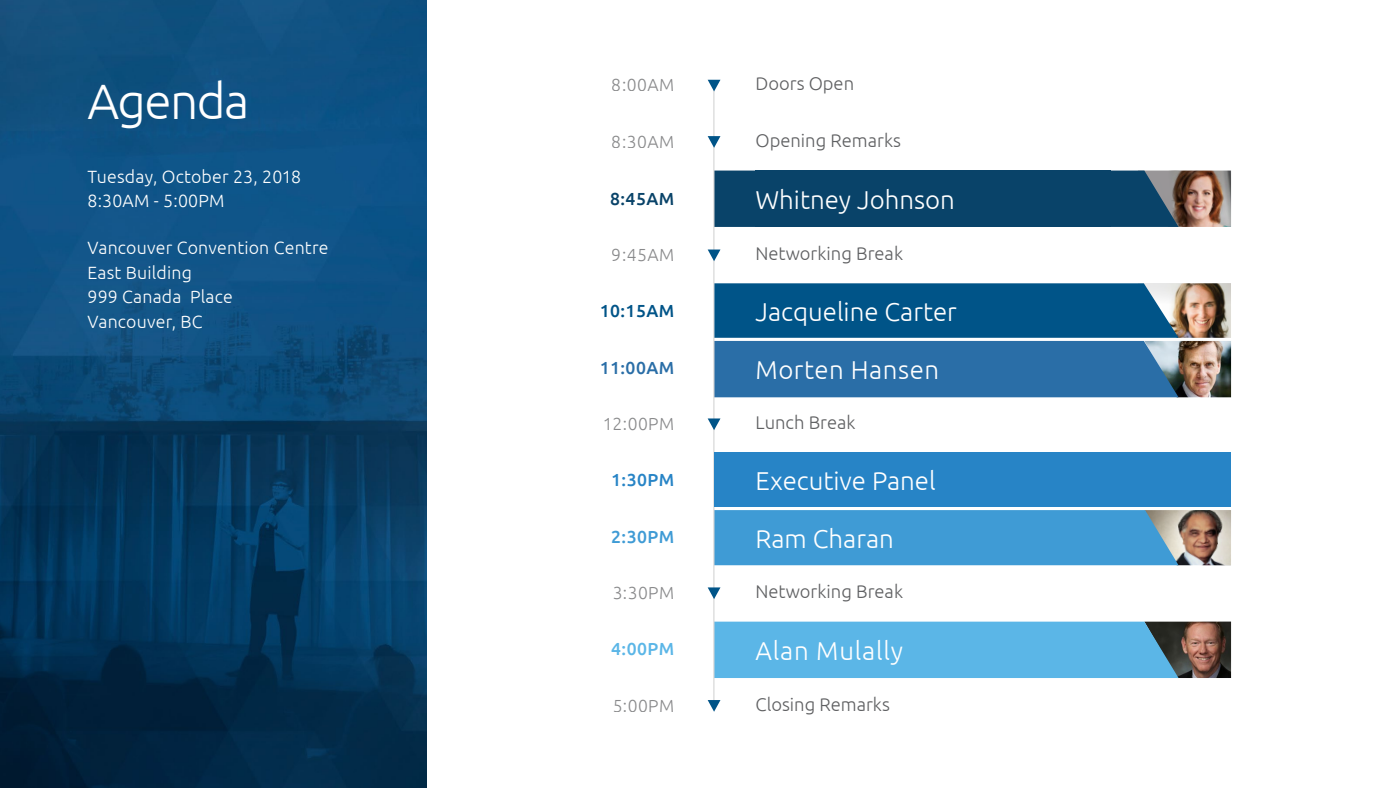
<style>
.page{position:relative;width:1400px;height:788px;background:#fff}
.page>*{position:absolute;margin:0;border:0;box-sizing:border-box;transform-origin:0 0}
.t1{font:300 49.61px "Ubuntu";letter-spacing:-.035em;color:#fff}
.t2{font:300 25.81px "Ubuntu";color:#fff}
.t3{font:300 25.81px "Ubuntu";letter-spacing:.02em;color:#fff}
.t4{font:300 25.81px "Ubuntu";letter-spacing:.03em;color:#fff}
.t5{font:300 18.38px "Ubuntu";color:#5f6062}
.t6{font:300 17.76px/24.5px "Ubuntu";letter-spacing:.01em;color:#fff}
.t7{font:300 17.5px "Ubuntu";letter-spacing:.025em;color:#5f6062}
.t8{font:500 17.5px "Ubuntu";letter-spacing:.025em;color:#005488}
.t9{font:500 17.5px "Ubuntu";letter-spacing:.025em;color:#2a6ea7}
.t10{font:500 17.5px "Ubuntu";color:#094369}
.t11{font:500 17.5px "Ubuntu";color:#2784c6}
.t12{font:500 17.5px "Ubuntu";color:#3f9bd5}
.t13{font:500 17.5px "Ubuntu";color:#5bb6e7}
</style>
<div class="page">
<img style="left:1187px;top:170px;width:44px;height:57px">
<img style="left:0;top:0;width:427px;height:788px">
<img style="left:1179px;top:341px;width:52px;height:56px">
<img style="left:1179px;top:305px;width:29px;height:33px">
<img style="left:1179px;top:510px;width:15px;height:55px">
<img style="left:1179px;top:621px;width:52px;height:57px">
<svg style="left:714px;top:170px;width:473px;height:57px;background:#224c68"></svg>
<div style="left:714px;top:510px;width:465px;height:55px;background:#3f9bd5"></div>
<div style="left:714px;top:621px;width:465px;height:57px;background:#5bb6e7"></div>
<div style="left:756px;top:170px;width:355px;height:57px;background:#094369"></div>
<hr style="left:713px;top:84px;width:1px;height:622px;background:#5f6062">
<svg style="left:708px;top:80px;width:12px;height:11px"></svg>
<svg style="left:708px;top:136px;width:12px;height:12px"></svg>
<svg style="left:708px;top:249px;width:12px;height:12px"></svg>
<svg style="left:708px;top:418px;width:12px;height:12px"></svg>
<svg style="left:708px;top:587px;width:12px;height:12px"></svg>
<svg style="left:708px;top:700px;width:12px;height:11px"></svg>
<div style="left:714px;top:452px;width:517px;height:55px;background:#2784c6"></div>
<svg style="left:1208px;top:305px;width:23px;height:33px"></svg>
<svg style="left:1194px;top:621px;width:37px;height:56px;background:#725145"></svg>
<svg style="left:1194px;top:510px;width:37px;height:55px;background:#a48b7d"></svg>
<svg style="left:1179px;top:283px;width:52px;height:22px"></svg>
<svg style="left:714px;top:283px;width:465px;height:114px;background:#23699c"></svg>
<h1 class="t1" style="left:88px;top:71px;width:163px">Agenda</h1>
<p class="t6" style="left:88px;top:164px;width:215px">Tuesday, October 23, 2018<br>8:30AM - 5:00PM</p>
<p class="t6" style="left:88px;top:235px;width:243px">Vancouver Convention Centre<br>East Building<br>999 Canada Place<br>Vancouver, BC</p>
<p class="t7" style="left:612px;top:74px;width:64px">8:00AM</p>
<p class="t5" style="left:756px;top:72px;width:100px">Doors Open</p>
<p class="t7" style="left:612px;top:131px;width:64px">8:30AM</p>
<p class="t5" style="left:756px;top:129px;width:147px">Opening Remarks</p>
<p class="t10" style="left:610px;top:187px;width:66px">8:45AM</p>
<h2 class="t2" style="left:756px;top:184px;width:201px">Whitney Johnson</h2>
<p class="t7" style="left:612px;top:244px;width:64px">9:45AM</p>
<p class="t5" style="left:756px;top:242px;width:149px">Networking Break</p>
<p class="t8" style="left:600px;top:300px;width:76px">10:15AM</p>
<p class="t9" style="left:600px;top:356px;width:76px">11:00AM</p>
<h2 class="t2" style="left:756px;top:296px;width:203px">Jacqueline Carter</h2>
<h2 class="t3" style="left:756px;top:354px;width:185px">Morten Hansen</h2>
<p class="t7" style="left:602px;top:413px;width:73px">12:00PM</p>
<p class="t5" style="left:756px;top:411px;width:102px">Lunch Break</p>
<h2 class="t2" style="left:756px;top:464px;width:182px">Executive Panel</h2>
<p class="t11" style="left:611px;top:469px;width:65px">1:30PM</p>
<p class="t12" style="left:611px;top:525px;width:65px">2:30PM</p>
<h2 class="t2" style="left:756px;top:523px;width:140px">Ram Charan</h2>
<p class="t7" style="left:613px;top:582px;width:63px">3:30PM</p>
<p class="t5" style="left:756px;top:580px;width:149px">Networking Break</p>
<p class="t13" style="left:611px;top:638px;width:65px">4:00PM</p>
<h2 class="t4" style="left:756px;top:635px;width:149px">Alan Mulally</h2>
<p class="t7" style="left:613px;top:695px;width:63px">5:00PM</p>
<p class="t5" style="left:756px;top:693px;width:136px">Closing Remarks</p>
</div>
